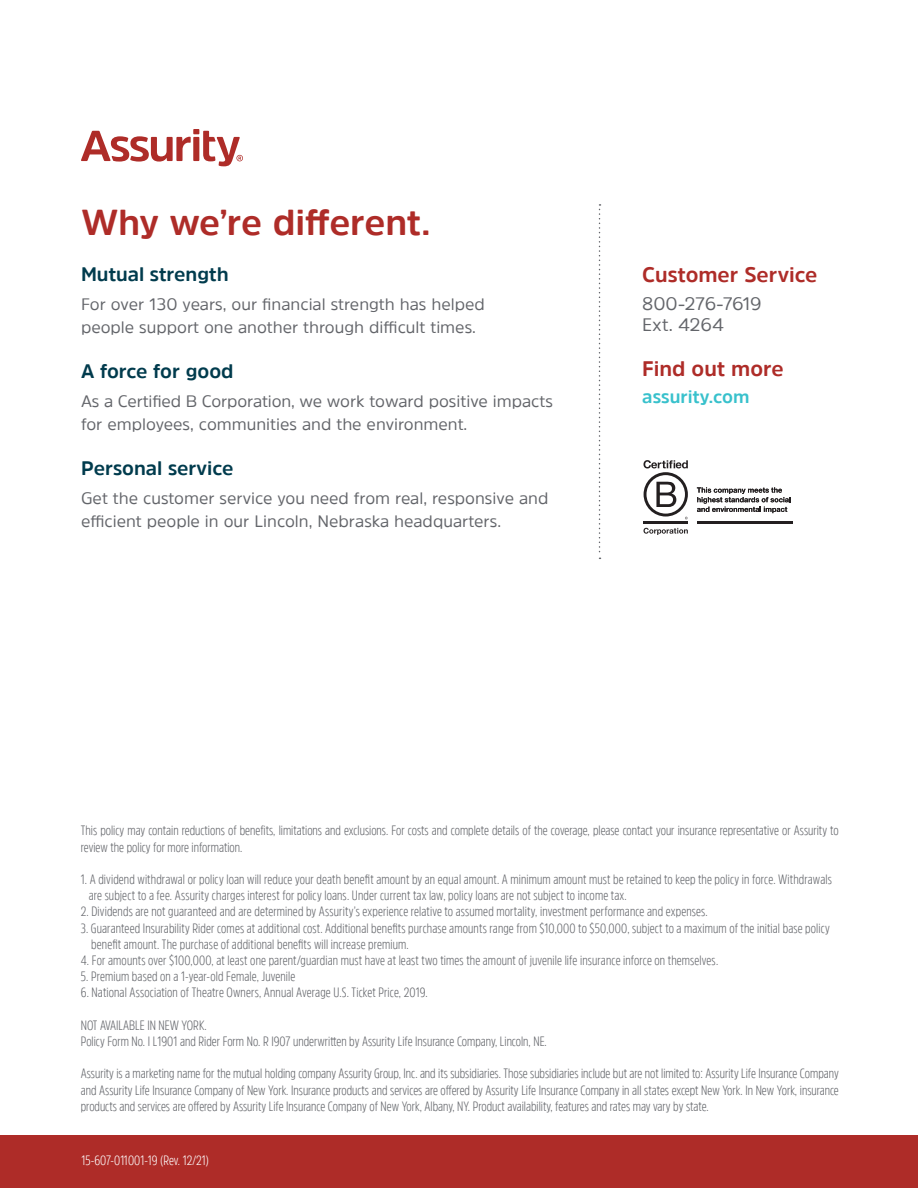
<style>
.page{position:relative;width:918px;height:1188px;background:#fff}
.page>*{position:absolute;margin:0;border:0;box-sizing:border-box;transform-origin:0 0}
.H3_22pt_24pt_leading{font:700 36px "Amsi Pro";letter-spacing:-.005em;color:#ae2c28}
.H6_14_pt_16pt_leadin{font:700 21px "Amsi Pro";color:#ae2c28}
.t1{font:700 19.5px "Amsi Pro";color:#003b4d}
.Body_Intro_14_pt_18p{font:18px "Amsi Pro";letter-spacing:-.02em;color:#63656a}
.Body_Intro_14_pt_18p-2{font:700 18px "Amsi Pro";color:#38c1cc}
.t2{font:16.5px/22.5px "Amsi Pro";color:#63656a}
.t3{font:300 13.5px/16.2px "Amsi Pro Cond";letter-spacing:.005em;color:#63656a}
.t4{font:300 13.5px "Amsi Pro Cond";color:#fff}
</style>
<div class="page">
<div style="left:0;top:1135px;width:918px;height:53px;background:#ae2c28"></div>
<svg style="left:81px;top:129px;width:162px;height:37px"></svg>
<svg style="left:599px;top:204px;width:2px;height:355px"></svg>
<hr style="left:644px;top:521px;width:44px;height:3px;background:#231f20">
<svg style="left:644px;top:460px;width:44px;height:59px"></svg>
<svg style="left:644px;top:528px;width:44px;height:7px"></svg>
<hr style="left:697px;top:521px;width:95px;height:3px;background:#231f20">
<svg style="left:697px;top:487px;width:93px;height:26px"></svg>
<p class="H3_22pt_24pt_leading" style="left:81px;top:197px;width:351px">Why we’re different.</p>
<p class="t1" style="left:81px;top:261px;width:149px">Mutual strength</p>
<p class="t2" style="left:81px;top:293px;width:405px">For over 130 years, our financial strength has helped people support one another through difficult times.</p>
<p class="t1" style="left:81px;top:358px;width:154px">A force for good</p>
<p class="t2" style="left:81px;top:390px;width:474px">As a Certified B Corporation, we work toward positive impacts for employees, communities and the environment.</p>
<p class="t1" style="left:81px;top:454px;width:154px">Personal service</p>
<p class="t2" style="left:81px;top:487px;width:469px">Get the customer service you need from real, responsive and efficient people in our Lincoln, Nebraska headquarters.</p>
<p class="H6_14_pt_16pt_leadin" style="left:642px;top:260px;width:177px">Customer Service</p>
<p class="Body_Intro_14_pt_18p" style="left:642px;top:291px;width:121px">800-276-7619</p>
<p class="Body_Intro_14_pt_18p" style="left:642px;top:312px;width:83px">Ext. 4264</p>
<p class="H6_14_pt_16pt_leadin" style="left:642px;top:354px;width:143px">Find out more</p>
<p class="Body_Intro_14_pt_18p-2" style="left:642px;top:385px;width:109px">assurity.com</p>
<p class="t3" style="left:81px;top:822px;width:759px">This policy may contain reductions of benefits, limitations and exclusions. For costs and complete details of the coverage, please contact your insurance representative or Assurity to review the policy for more information.</p>
<p class="t3" style="left:81px;top:871px;width:753px">1. A dividend withdrawal or policy loan will reduce your death benefit amount by an equal amount. A minimum amount must be retained to keep the policy in force. Withdrawals</p>
<p class="t3" style="left:89px;top:887px;width:540px">are subject to a fee. Assurity charges interest for policy loans. Under current tax law, policy loans are not subject to income tax.</p>
<p class="t3" style="left:81px;top:903px;width:628px">2. Dividends are not guaranteed and are determined by Assurity’s experience relative to assumed mortality, investment performance and expenses.</p>
<p class="t3" style="left:81px;top:919px;width:751px">3. Guaranteed Insurability Rider comes at additional cost. Additional benefits purchase amounts range from $10,000 to $50,000, subject to a maximum of the initial base policy</p>
<p class="t3" style="left:91px;top:936px;width:319px">benefit amount. The purchase of additional benefits will increase premium.</p>
<p class="t3" style="left:81px;top:952px;width:639px">4. For amounts over $100,000, at least one parent/guardian must have at least two times the amount of juvenile life insurance inforce on themselves.</p>
<p class="t3" style="left:81px;top:968px;width:216px">5. Premium based on a 1-year-old Female, Juvenile</p>
<p class="t3" style="left:81px;top:984px;width:348px">6. National Association of Theatre Owners, Annual Average U.S. Ticket Price, 2019.</p>
<p class="t3" style="left:81px;top:1017px;width:127px">NOT AVAILABLE IN NEW YORK.</p>
<p class="t3" style="left:81px;top:1033px;width:467px">Policy Form No. I L1901 and Rider Form No. R I907 underwritten by Assurity Life Insurance Company, Lincoln, NE.</p>
<p class="t3" style="left:81px;top:1065px;width:759px;text-align:justify">Assurity is a marketing name for the mutual holding company Assurity Group, Inc. and its subsidiaries. Those subsidiaries include but are not limited to: Assurity Life Insurance Company and Assurity Life Insurance Company of New York. Insurance products and services are offered by Assurity Life Insurance Company in all states except New York. In New York, insurance products and services are offered by Assurity Life Insurance Company of New York, Albany, NY. Product availability, features and rates may vary by state.</p>
<p class="t4" style="left:81px;top:1151px;width:129px">15-607-011001-19 (Rev. 12/21)</p>
</div>
